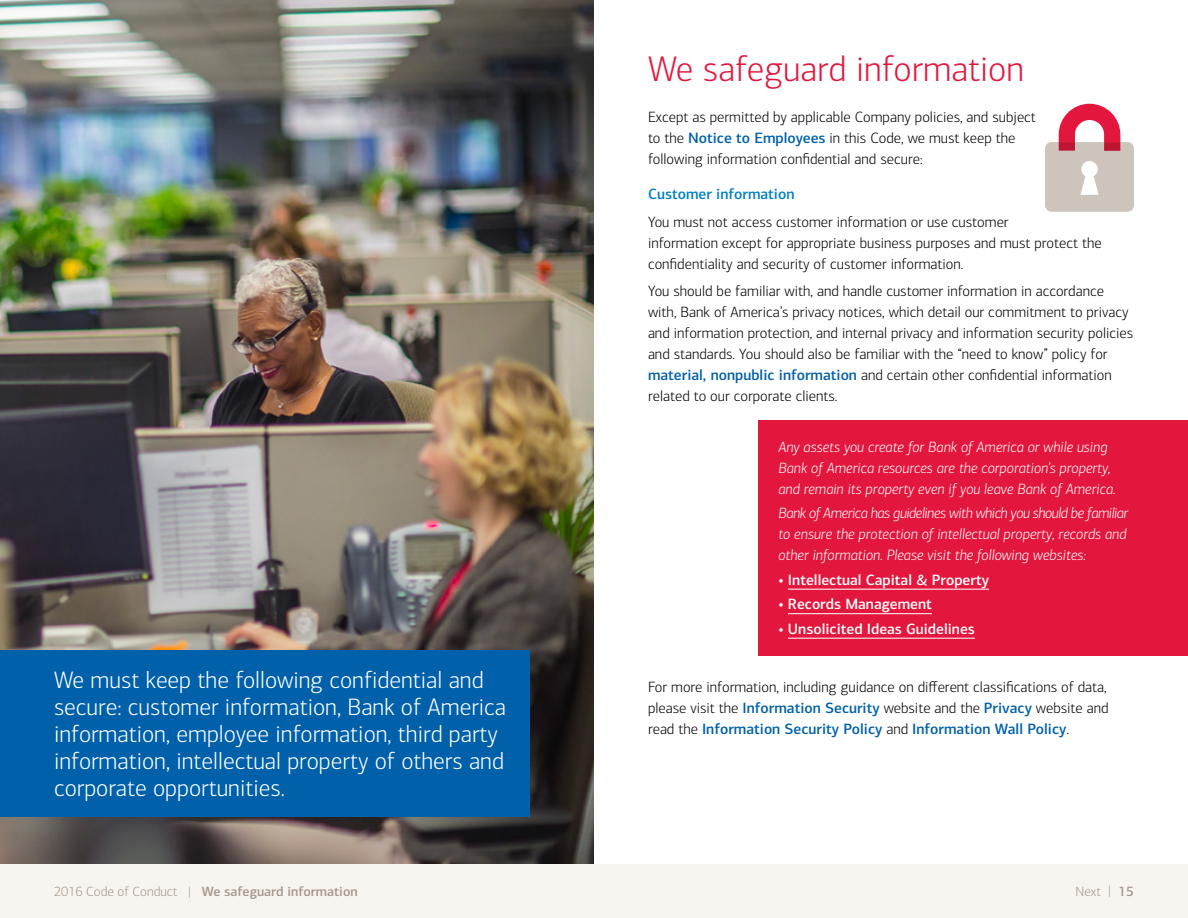
<style>
.page{position:relative;width:1188px;height:918px;background:#fff}
.page>*{position:absolute;margin:0;border:0;box-sizing:border-box;transform-origin:0 0}
.t1{font:300 36px "Connections";color:#e3173e}
.t2{font:300 24px/27px "Connections";color:#fff}
.t3{font:300 15px/21px "Connections";color:#000}
.t4{font:italic 300 15px/21px "Connections";color:#fff}
.t5{font:500 15px "Connections";color:#fff}
.t6{font:500 15px "Connections";color:#0080c6}
.t7{font:500 13.5px "Connections";color:#a5978a}
.t8{font:300 13.5px "Connections";color:#a5978a}
.s1{font-weight:500;color:#0061aa}
.s2{font-weight:300}
</style>
<div class="page">
<div style="left:0;top:864px;width:1188px;height:54px;background:#f8f4f0"></div>
<img style="left:0;top:0;width:594px;height:864px">
<div style="left:0;top:650px;width:529px;height:167px;background:#0061aa"></div>
<div style="left:758px;top:420px;width:430px;height:236px;background:#e3173e"></div>
<hr style="left:788px;top:589px;width:201px;height:1px;background:#fff">
<hr style="left:788px;top:613px;width:144px;height:1px;background:#fff">
<hr style="left:788px;top:638px;width:187px;height:1px;background:#fff">
<svg style="left:1045px;top:104px;width:89px;height:108px"></svg>
<h1 class="t1" style="left:648px;top:48px;width:378px">We safeguard information</h1>
<p class="t3" style="left:648px;top:107px;width:389px">Except as permitted by applicable Company policies, and subject to the <span class="s1">Notice to Employees</span> in this Code, we must keep the following information confidential and secure:</p>
<p class="t6" style="left:648px;top:185px;width:148px">Customer information</p>
<p class="t3" style="left:648px;top:211px;width:455px">You must not access customer information or use customer<br>information except for appropriate business purposes and must protect the confidentiality and security of customer information.</p>
<p class="t3" style="left:648px;top:281px;width:487px">You should be familiar with, and handle customer information in accordance with, Bank of America’s privacy notices, which detail our commitment to privacy and information protection, and internal privacy and information security policies and standards. You should also be familiar with the “need to know” policy for <span class="s1">material, nonpublic information</span> and certain other confidential information related to our corporate clients.</p>
<h2 class="t2" style="left:54px;top:667px;width:454px">We must keep the following confidential and secure: customer information, Bank of America information, employee information, third party information, intellectual property of others and corporate opportunities.</h2>
<p class="t4" style="left:778px;top:436px;width:339px">Any assets you create for Bank of America or while using<br>Bank of America resources are the corporation’s property, and remain its property even if you leave Bank of America.</p>
<p class="t4" style="left:778px;top:503px;width:351px;text-align:justify">Bank of America has guidelines with which you should be familiar to ensure the protection of intellectual property, records and other information. Please visit the following websites:</p>
<p class="t5" style="left:778px;top:570px;width:212px">• Intellectual Capital &amp; Property</p>
<p class="t5" style="left:778px;top:595px;width:155px">• Records Management</p>
<p class="t5" style="left:778px;top:619px;width:198px">• Unsolicited Ideas Guidelines</p>
<p class="t3" style="left:648px;top:677px;width:462px">For more information, including guidance on different classifications of data, please visit the <span class="s1">Information Security</span> website and the <span class="s1">Privacy</span> website and read the <span class="s1">Information Security Policy</span> and <span class="s1">Information Wall Policy</span>.</p>
<p class="t8" style="left:1076px;top:884px;width:37px">Next |</p>
<p class="t7" style="left:54px;top:883px;width:305px"><span class="s2">2016 Code of Conduct |</span> We safeguard information</p>
<p class="t7" style="left:1119px;top:883px;width:17px">15</p>
</div>
